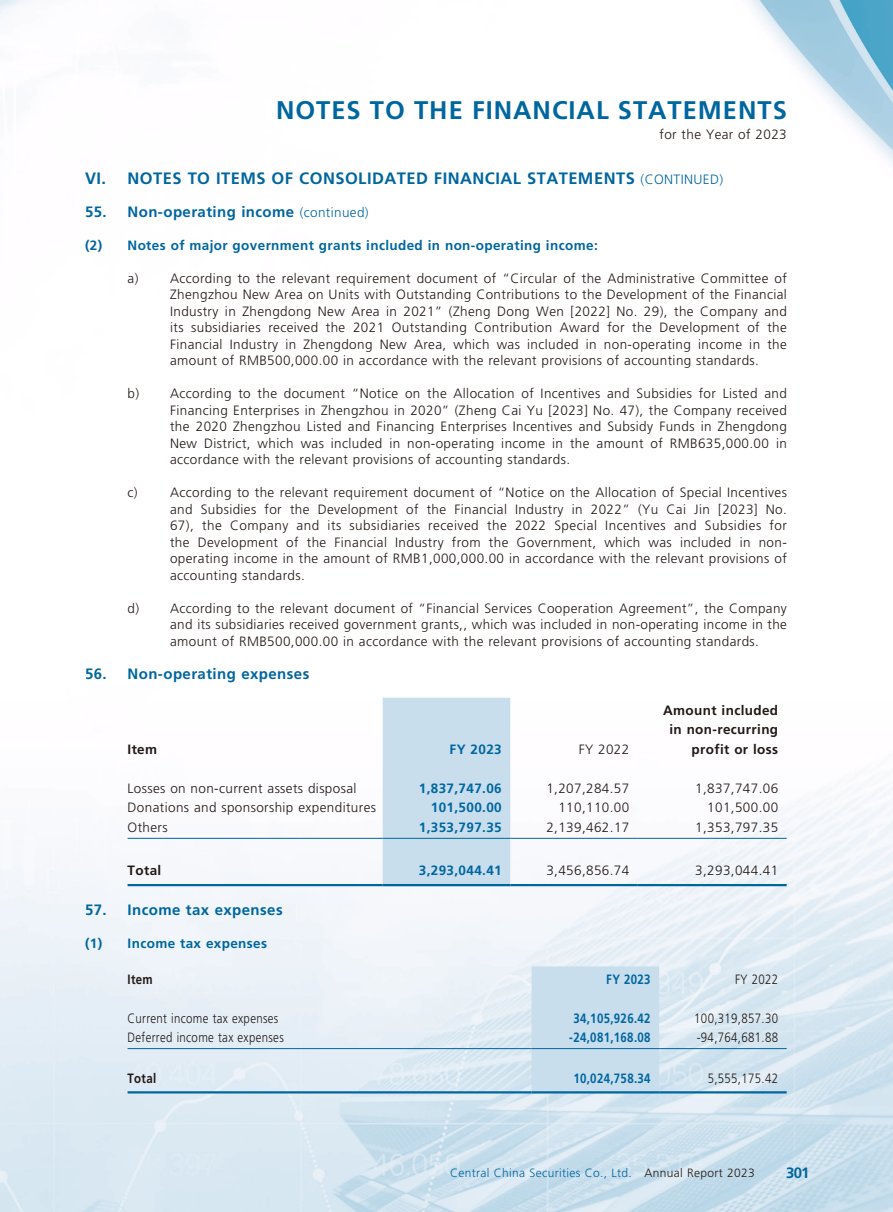
<style>
.page{position:relative;width:893px;height:1212px;background:#fff}
.page>*{position:absolute;margin:0;border:0;box-sizing:border-box;transform-origin:0 0}
.t1{font:700 25.5px "Frutiger LT Std";letter-spacing:.04em;color:#0066a0}
.t2{font:700 16.5px "Frutiger LT Std";letter-spacing:.03em;color:#0066a0}
.t3{font:700 15px "Frutiger LT Std";letter-spacing:.03em;color:#0066a0}
.t4{font:300 13.5px/16.5px "Frutiger LT Std";letter-spacing:.03em;color:#231916;text-align:justify}
.t5{font:700 13.5px "Frutiger LT Std";letter-spacing:.03em;color:#0066a0}
.t6{font:300 13.5px "Frutiger LT Std";letter-spacing:.03em;color:#231916;scale:.85 1}
.t7{font:700 13.5px/19.5px "Frutiger LT Std";letter-spacing:.03em;color:#231916;text-align:right}
.t8{font:700 13.5px "Frutiger LT Std";letter-spacing:.03em;color:#0066a0;scale:.85 1}
.t9{font:700 13.5px "Frutiger LT Std";letter-spacing:.03em;color:#231916;scale:.85 1}
.t10{font:300 12px "Frutiger LT Std";letter-spacing:.03em;color:#0066a0}
.s1{font-weight:300;font-size:13.5px}
.s2{color:#231916}
</style>
<div class="page">
<img style="left:0;top:0;width:893px;height:1212px">
<div style="left:383px;top:698px;width:127px;height:186px;background:#c8deec"></div>
<hr style="left:128px;top:838px;width:255px;height:1px;background:#0066a0">
<hr style="left:383px;top:838px;width:127px;height:1px;background:#0066a0">
<hr style="left:510px;top:838px;width:128px;height:1px;background:#0066a0">
<hr style="left:638px;top:838px;width:149px;height:1px;background:#0066a0">
<hr style="left:128px;top:884px;width:255px;height:2px;background:#0066a0">
<hr style="left:383px;top:884px;width:127px;height:2px;background:#0066a0">
<hr style="left:510px;top:884px;width:128px;height:2px;background:#0066a0">
<hr style="left:638px;top:884px;width:149px;height:2px;background:#0066a0">
<div style="left:531px;top:966px;width:128px;height:125px;background:#c8deec"></div>
<hr style="left:128px;top:1048px;width:403px;height:1px;background:#0066a0">
<hr style="left:531px;top:1048px;width:128px;height:1px;background:#0066a0">
<hr style="left:659px;top:1048px;width:128px;height:1px;background:#0066a0">
<hr style="left:128px;top:1091px;width:403px;height:2px;background:#0066a0">
<hr style="left:531px;top:1091px;width:128px;height:2px;background:#0066a0">
<hr style="left:659px;top:1091px;width:128px;height:2px;background:#0066a0">
<h1 class="t1" style="left:276px;top:95px;width:512px">NOTES TO THE FINANCIAL STATEMENTS</h1>
<p class="t4" style="left:659px;top:127px;width:129px">for the Year of 2023</p>
<p class="t2" style="left:85px;top:168px;width:640px">VI. NOTES TO ITEMS OF CONSOLIDATED FINANCIAL STATEMENTS <span class="s1">(CONTINUED)</span></p>
<p class="t3" style="left:85px;top:203px;width:285px">55. Non-operating income <span class="s1">(continued)</span></p>
<p class="t5" style="left:85px;top:237px;width:514px">(2) Notes of major government grants included in non-operating income:</p>
<p class="t4" style="left:170px;top:270px;width:618px;text-indent:-43px">a) According to the relevant requirement document of “Circular of the Administrative Committee of Zhengzhou New Area on Units with Outstanding Contributions to the Development of the Financial Industry in Zhengdong New Area in 2021” (Zheng Dong Wen [2022] No. 29), the Company and its subsidiaries received the 2021 Outstanding Contribution Award for the Development of the Financial Industry in Zhengdong New Area, which was included in non-operating income in the amount of RMB500,000.00 in accordance with the relevant provisions of accounting standards.</p>
<p class="t4" style="left:170px;top:386px;width:618px;text-indent:-43px">b) According to the document “Notice on the Allocation of Incentives and Subsidies for Listed and Financing Enterprises in Zhengzhou in 2020” (Zheng Cai Yu [2023] No. 47), the Company received the 2020 Zhengzhou Listed and Financing Enterprises Incentives and Subsidy Funds in Zhengdong New District, which was included in non-operating income in the amount of RMB635,000.00 in accordance with the relevant provisions of accounting standards.</p>
<p class="t4" style="left:170px;top:485px;width:618px;text-indent:-43px">c) According to the relevant requirement document of “Notice on the Allocation of Special Incentives and Subsidies for the Development of the Financial Industry in 2022” (Yu Cai Jin [2023] No.<br>67), the Company and its subsidiaries received the 2022 Special Incentives and Subsidies for the Development of the Financial Industry from the Government, which was included in non&shy;operating income in the amount of RMB1,000,000.00 in accordance with the relevant provisions of accounting standards.</p>
<p class="t4" style="left:170px;top:600px;width:618px;text-indent:-43px">d) According to the relevant document of “Financial Services Cooperation Agreement”, the Company and its subsidiaries received government grants,, which was included in non-operating income in the amount of RMB500,000.00 in accordance with the relevant provisions of accounting standards.</p>
<p class="t3" style="left:85px;top:665px;width:226px">56. Non-operating expenses</p>
<p class="t7" style="left:128px;top:739px;width:31px">Item</p>
<p class="t5" style="left:450px;top:741px;width:54px">FY 2023</p>
<p class="t4" style="left:579px;top:742px;width:52px">FY 2022</p>
<p class="t7" style="left:663px;top:700px;width:117px">Amount included in non-recurring profit or loss</p>
<p class="t4" style="left:128px;top:780px;width:230px">Losses on non-current assets disposal</p>
<p class="t5" style="left:419px;top:780px;width:84px">1,837,747.06</p>
<p class="t4" style="left:546px;top:780px;width:84px">1,207,284.57</p>
<p class="t4" style="left:695px;top:780px;width:84px">1,837,747.06</p>
<p class="t4" style="left:128px;top:800px;width:250px">Donations and sponsorship expenditures</p>
<p class="t5" style="left:431px;top:800px;width:72px">101,500.00</p>
<p class="t4" style="left:558px;top:800px;width:72px">110,110.00</p>
<p class="t4" style="left:707px;top:800px;width:72px">101,500.00</p>
<p class="t4" style="left:128px;top:819px;width:42px">Others</p>
<p class="t5" style="left:419px;top:819px;width:84px">1,353,797.35</p>
<p class="t4" style="left:546px;top:819px;width:84px">2,139,462.17</p>
<p class="t4" style="left:695px;top:819px;width:84px">1,353,797.35</p>
<p class="t7" style="left:128px;top:861px;width:35px">Total</p>
<p class="t5" style="left:419px;top:863px;width:84px">3,293,044.41</p>
<p class="t4" style="left:546px;top:863px;width:84px">3,456,856.74</p>
<p class="t4" style="left:695px;top:863px;width:84px">3,293,044.41</p>
<p class="t3" style="left:85px;top:900px;width:199px">57. Income tax expenses</p>
<p class="t5" style="left:85px;top:935px;width:184px">(1) Income tax expenses</p>
<p class="t9" style="left:128px;top:971px;width:31px">Item</p>
<p class="t8" style="left:606px;top:971px;width:54px">FY 2023</p>
<p class="t6" style="left:735px;top:972px;width:52px">FY 2022</p>
<p class="t6" style="left:128px;top:1010px;width:179px">Current income tax expenses</p>
<p class="t8" style="left:573px;top:1010px;width:92px">34,105,926.42</p>
<p class="t6" style="left:694px;top:1010px;width:100px">100,319,857.30</p>
<p class="t6" style="left:128px;top:1030px;width:185px">Deferred income tax expenses</p>
<p class="t8" style="left:569px;top:1029px;width:97px">-24,081,168.08</p>
<p class="t6" style="left:697px;top:1030px;width:97px">-94,764,681.88</p>
<p class="t9" style="left:128px;top:1070px;width:35px">Total</p>
<p class="t8" style="left:573px;top:1070px;width:92px">10,024,758.34</p>
<p class="t6" style="left:708px;top:1070px;width:84px">5,555,175.42</p>
<p class="t10" style="left:450px;top:1166px;width:306px">Central China Securities Co., Ltd. <span class="s2">Annual Report 2023</span></p>
<p class="t3" style="left:786px;top:1163px;width:25px">301</p>
</div>
